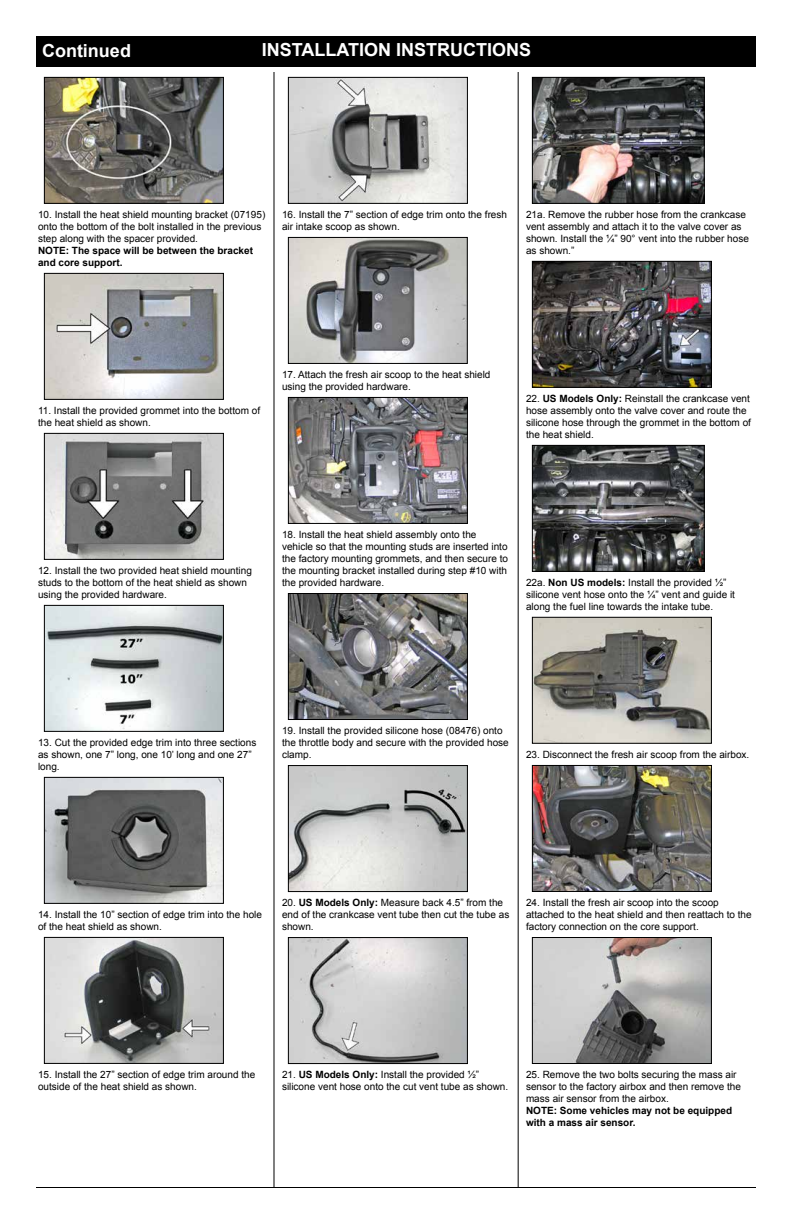
<style>
.page{position:relative;width:792px;height:1224px;background:#fff}
.page>*{position:absolute;margin:0;border:0;box-sizing:border-box;transform-origin:0 0}
.t1{font:700 18px "Arial";color:#fff}
.t2{font:10px/12px "Arial";color:#000}
.t3{font:700 10px/12px "Arial";color:#000}
.s1{font-weight:700}
</style>
<div class="page">
<div style="left:36px;top:36px;width:720px;height:31px;background:#000"></div>
<hr style="left:274px;top:72px;width:1px;height:1116px;background:#000">
<hr style="left:518px;top:72px;width:1px;height:1116px;background:#000">
<hr style="left:36px;top:1187px;width:720px;height:1px;background:#000">
<img style="left:46px;top:275px;width:176px;height:123px">
<div style="left:44px;top:273px;width:180px;height:127px;border:1px solid #000"></div>
<img style="left:46px;top:435px;width:176px;height:123px">
<div style="left:44px;top:433px;width:180px;height:127px;border:1px solid #000"></div>
<img style="left:46px;top:607px;width:176px;height:123px">
<div style="left:44px;top:605px;width:180px;height:127px;border:1px solid #000"></div>
<img style="left:46px;top:779px;width:176px;height:123px">
<div style="left:44px;top:777px;width:180px;height:127px;border:1px solid #000"></div>
<img style="left:46px;top:939px;width:176px;height:123px">
<div style="left:44px;top:937px;width:180px;height:127px;border:1px solid #000"></div>
<img style="left:290px;top:79px;width:176px;height:123px">
<div style="left:288px;top:77px;width:180px;height:127px;border:1px solid #000"></div>
<img style="left:290px;top:239px;width:176px;height:123px">
<div style="left:288px;top:237px;width:180px;height:127px;border:1px solid #000"></div>
<img style="left:290px;top:399px;width:176px;height:123px">
<div style="left:288px;top:397px;width:180px;height:127px;border:1px solid #000"></div>
<img style="left:290px;top:595px;width:176px;height:123px">
<div style="left:288px;top:593px;width:180px;height:127px;border:1px solid #000"></div>
<img style="left:290px;top:767px;width:176px;height:123px">
<div style="left:288px;top:765px;width:180px;height:127px;border:1px solid #000"></div>
<img style="left:290px;top:939px;width:176px;height:123px">
<div style="left:288px;top:937px;width:180px;height:127px;border:1px solid #000"></div>
<img style="left:534px;top:263px;width:176px;height:123px">
<div style="left:532px;top:261px;width:180px;height:127px;border:1px solid #000"></div>
<img style="left:534px;top:619px;width:176px;height:123px">
<div style="left:532px;top:617px;width:180px;height:127px;border:1px solid #000"></div>
<img style="left:534px;top:767px;width:176px;height:123px">
<div style="left:532px;top:765px;width:180px;height:127px;border:1px solid #000"></div>
<img style="left:534px;top:939px;width:176px;height:123px">
<div style="left:532px;top:937px;width:180px;height:127px;border:1px solid #000"></div>
<img style="left:46px;top:79px;width:176px;height:123px">
<div style="left:44px;top:77px;width:180px;height:127px;border:1px solid #000"></div>
<img style="left:534px;top:79px;width:169px;height:123px">
<div style="left:532px;top:77px;width:173px;height:127px;border:1px solid #000"></div>
<img style="left:534px;top:447px;width:169px;height:123px">
<div style="left:532px;top:445px;width:173px;height:127px;border:1px solid #000"></div>
<h1 class="t1" style="left:42px;top:38px;width:90px">Continued</h1>
<h1 class="t1" style="left:262px;top:37px;width:271px">INSTALLATION INSTRUCTIONS</h1>
<p class="t2" style="left:38px;top:209px;width:229px">10. Install the heat shield mounting bracket (07195) onto the bottom of the bolt installed in the previous step along with the spacer provided.</p>
<p class="t3" style="left:38px;top:245px;width:217px">NOTE: The space will be between the bracket and core support.</p>
<p class="t2" style="left:282px;top:209px;width:227px">16. Install the 7” section of edge trim onto the fresh air intake scoop as shown.</p>
<p class="t2" style="left:526px;top:209px;width:225px">21a. Remove the rubber hose from the crankcase vent assembly and attach it to the valve cover as shown. Install the ¼” 90° vent into the rubber hose as shown.”</p>
<p class="t2" style="left:38px;top:405px;width:224px">11. Install the provided grommet into the bottom of the heat shield as shown.</p>
<p class="t2" style="left:282px;top:369px;width:210px">17. Attach the fresh air scoop to the heat shield using the provided hardware.</p>
<p class="t2" style="left:526px;top:393px;width:227px">22. <span class="s1">US Models Only:</span> Reinstall the crankcase vent hose assembly onto the valve cover and route the silicone hose through the grommet in the bottom of the heat shield.</p>
<p class="t2" style="left:38px;top:565px;width:215px">12. Install the two provided heat shield mounting studs to the bottom of the heat shield as shown using the provided hardware.</p>
<p class="t2" style="left:282px;top:529px;width:228px">18. Install the heat shield assembly onto the vehicle so that the mounting studs are inserted into the factory mounting grommets, and then secure to the mounting bracket installed during step #10 with the provided hardware.</p>
<p class="t2" style="left:526px;top:577px;width:211px">22a. <span class="s1">Non US models:</span> Install the provided ½” silicone vent hose onto the ¼” vent and guide it along the fuel line towards the intake tube.</p>
<p class="t2" style="left:38px;top:737px;width:220px">13. Cut the provided edge trim into three sections as shown, one 7” long, one 10’ long and one 27” long.</p>
<p class="t2" style="left:282px;top:725px;width:228px">19. Install the provided silicone hose (08476) onto the throttle body and secure with the provided hose clamp.</p>
<p class="t2" style="left:526px;top:749px;width:225px">23. Disconnect the fresh air scoop from the airbox.</p>
<p class="t2" style="left:38px;top:909px;width:226px">14. Install the 10” section of edge trim into the hole of the heat shield as shown.</p>
<p class="t2" style="left:282px;top:897px;width:229px">20. <span class="s1">US Models Only:</span> Measure back 4.5” from the end of the crankcase vent tube then cut the tube as shown.</p>
<p class="t2" style="left:526px;top:897px;width:227px">24. Install the fresh air scoop into the scoop attached to the heat shield and then reattach to the factory connection on the core support.</p>
<p class="t2" style="left:38px;top:1069px;width:219px">15. Install the 27” section of edge trim around the outside of the heat shield as shown.</p>
<p class="t2" style="left:282px;top:1069px;width:228px">21. <span class="s1">US Models Only:</span> Install the provided ½” silicone vent hose onto the cut vent tube as shown.</p>
<p class="t2" style="left:526px;top:1069px;width:217px">25. Remove the two bolts securing the mass air sensor to the factory airbox and then remove the mass air sensor from the airbox.</p>
<p class="t3" style="left:526px;top:1105px;width:208px">NOTE: Some vehicles may not be equipped with a mass air sensor.</p>
</div>
